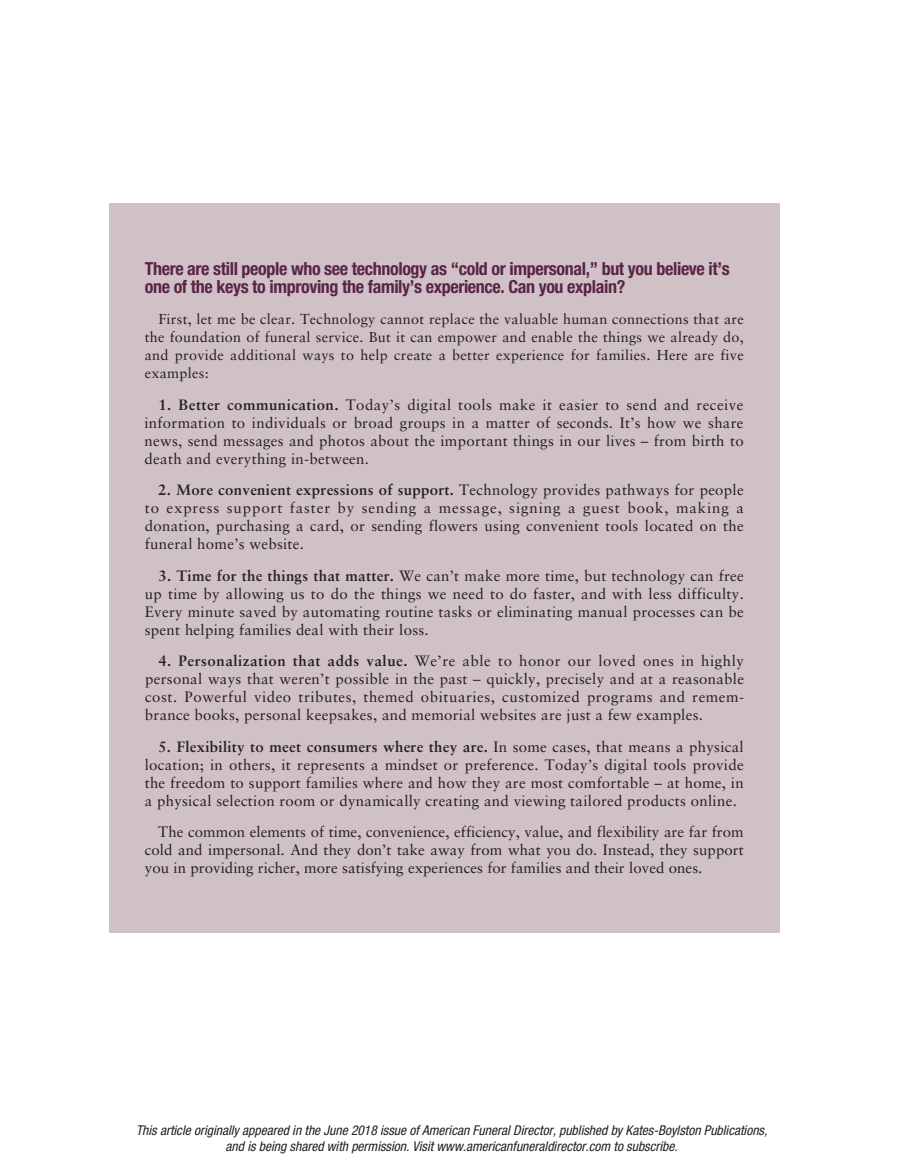
<style>
.page{position:relative;width:905px;height:1168px;background:#fff}
.page>*{position:absolute;margin:0;border:0;box-sizing:border-box;transform-origin:0 0}
.t1{font:700 condensed 18px/18px "Helvetica Neue LT Std";letter-spacing:-.02em;color:#5b2446}
.t2{font:15px/18px "Sabon LT Std";letter-spacing:.02em;color:#231f20;text-align:justify}
.t3{font:14.4px/18px "Sabon LT Std";letter-spacing:.02em;color:#231f20;text-align:justify}
.t4{font:italic condensed 13.5px/16.2px "Helvetica Neue LT Std";color:#231f20;text-align:center}
.s1{font-weight:700}
</style>
<div class="page">
<div style="left:109px;top:203px;width:670px;height:729px;background:#cfc1c5"></div>
<p class="t1" style="left:145px;top:261px;width:586px">There are still people who see technology as “cold or impersonal,” but you believe it’s one of the keys to improving the family’s experience. Can you explain?</p>
<p class="t3" style="left:145px;top:311px;width:600px;text-indent:14px">First, let me be clear. Technology cannot replace the valuable human connections that are the foundation of funeral service. But it can empower and enable the things we already do, and provide additional ways to help create a better experience for families. Here are five examples:</p>
<p class="t2" style="left:144px;top:397px;width:600px;text-indent:14px"><span class="s1">1. Better communication.</span> Today’s digital tools make it easier to send and receive information to individuals or broad groups in a matter of seconds. It’s how we share news, send messages and photos about the important things in our lives – from birth to death and everything in-between.</p>
<p class="t2" style="left:145px;top:482px;width:600px;text-indent:13px"><span class="s1">2. More convenient expressions of support.</span> Technology provides pathways for people to express support faster by sending a message, signing a guest book, making a donation, purchasing a card, or sending flowers using convenient tools located on the funeral home’s website.</p>
<p class="t2" style="left:145px;top:568px;width:600px;text-indent:14px"><span class="s1">3. Time for the things that matter.</span> We can’t make more time, but technology can free up time by allowing us to do the things we need to do faster, and with less difficulty.<br>Every minute saved by automating routine tasks or eliminating manual processes can be spent helping families deal with their loss.</p>
<p class="t2" style="left:145px;top:653px;width:600px;text-indent:13px"><span class="s1">4. Personalization that adds value.</span> We’re able to honor our loved ones in highly personal ways that weren’t possible in the past – quickly, precisely and at a reasonable cost. Powerful video tributes, themed obituaries, customized programs and remem&shy;brance books, personal keepsakes, and memorial websites are just a few examples.</p>
<p class="t2" style="left:145px;top:739px;width:600px;text-indent:14px"><span class="s1">5. Flexibility to meet consumers where they are.</span> In some cases, that means a physical location; in others, it represents a mindset or preference. Today’s digital tools provide the freedom to support families where and how they are most comfortable – at home, in a physical selection room or dynamically creating and viewing tailored products online.</p>
<p class="t2" style="left:145px;top:824px;width:600px;text-indent:14px">The common elements of time, convenience, efficiency, value, and flexibility are far from cold and impersonal. And they don’t take away from what you do. Instead, they support you in providing richer, more satisfying experiences for families and their loved ones.</p>
<p class="t4" style="left:136px;top:1123px;width:633px">This article originally appeared in the June 2018 issue of American Funeral Director, published by Kates-Boylston Publications, and is being shared with permission. Visit www.americanfuneraldirector.com to subscribe.</p>
</div>
